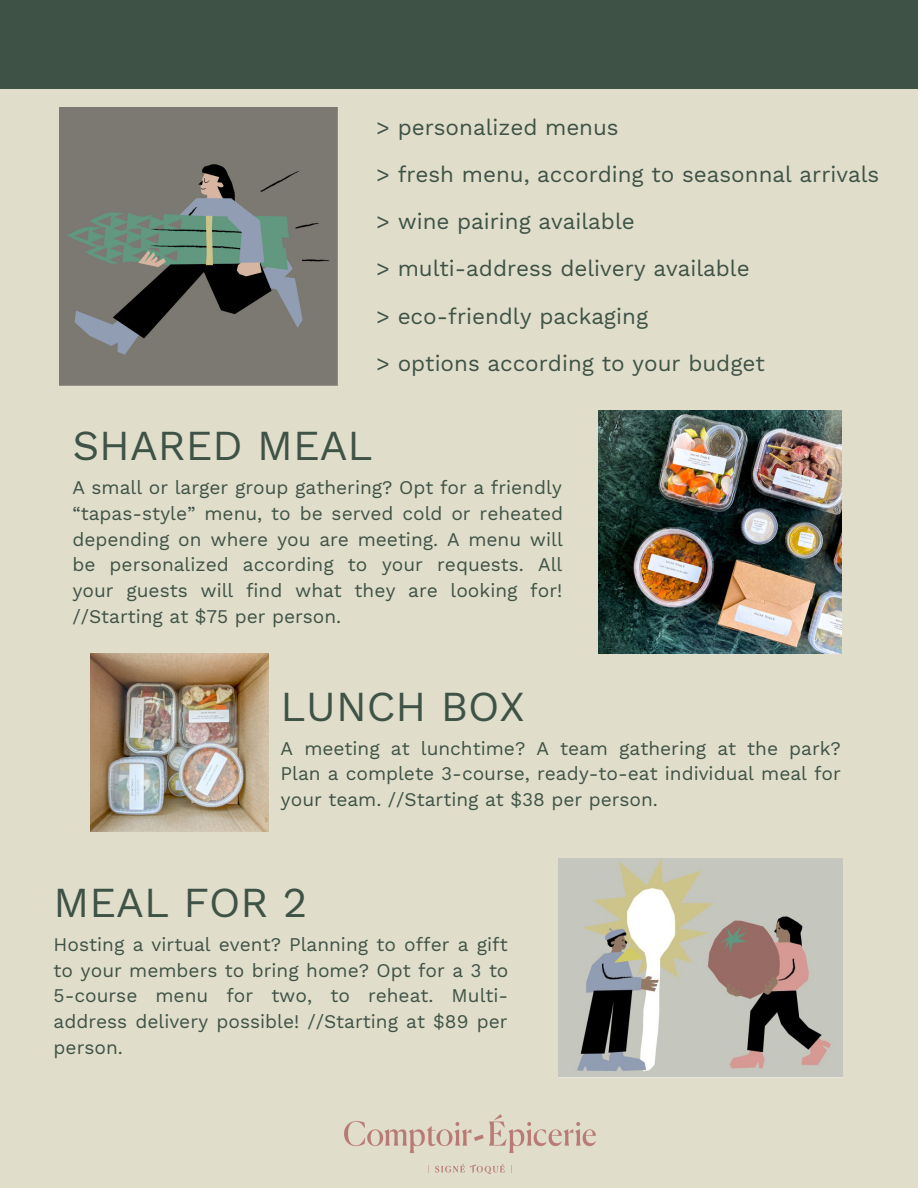
<style>
.page{position:relative;width:918px;height:1188px;background:#e0ddca}
.page>*{position:absolute;margin:0;border:0;box-sizing:border-box;transform-origin:0 0}
.t1{font:42px "Work Sans";color:#3e5246}
.t2{font:22.35px "Work Sans";color:#3e5246}
.t3{font:19.05px/25.8px "Work Sans";color:#3e5246;text-align:justify}
</style>
<div class="page">
<div style="left:0;top:0;width:918px;height:88px;background:#3e5246"></div>
<img style="left:60px;top:107px;width:277px;height:278px">
<img style="left:599px;top:411px;width:243px;height:243px">
<img style="left:91px;top:654px;width:177px;height:178px">
<img style="left:559px;top:859px;width:283px;height:218px">
<img style="left:344px;top:1115px;width:251px;height:58px">
<p class="t2" style="left:377px;top:114px;width:244px">&gt; personalized menus</p>
<p class="t2" style="left:377px;top:161px;width:504px">&gt; fresh menu, according to seasonnal arrivals</p>
<p class="t2" style="left:377px;top:208px;width:260px">&gt; wine pairing available</p>
<p class="t2" style="left:377px;top:256px;width:375px">&gt; multi-address delivery available</p>
<p class="t2" style="left:377px;top:303px;width:273px">&gt; eco-friendly packaging</p>
<p class="t2" style="left:377px;top:350px;width:390px">&gt; options according to your budget</p>
<p class="t1" style="left:72px;top:421px;width:302px">SHARED MEAL</p>
<p class="t3" style="left:72px;top:474px;width:492px">A small or larger group gathering? Opt for a friendly “tapas-style” menu, to be served cold or reheated depending on where you are meeting. A menu will be personalized according to your requests. All your guests will find what they are looking for! //Starting at $75 per person.</p>
<p class="t1" style="left:281px;top:682px;width:246px">LUNCH BOX</p>
<p class="t3" style="left:281px;top:735px;width:562px">A meeting at lunchtime? A team gathering at the park?<br>Plan a complete 3-course, ready-to-eat individual meal for your team. //Starting at $38 per person.</p>
<p class="t1" style="left:54px;top:878px;width:255px">MEAL FOR 2</p>
<p class="t3" style="left:54px;top:931px;width:456px">Hosting a virtual event? Planning to offer a gift to your members to bring home? Opt for a 3 to 5-course menu for two, to reheat. Multi&shy;address delivery possible! //Starting at $89 per person.</p>
</div>
